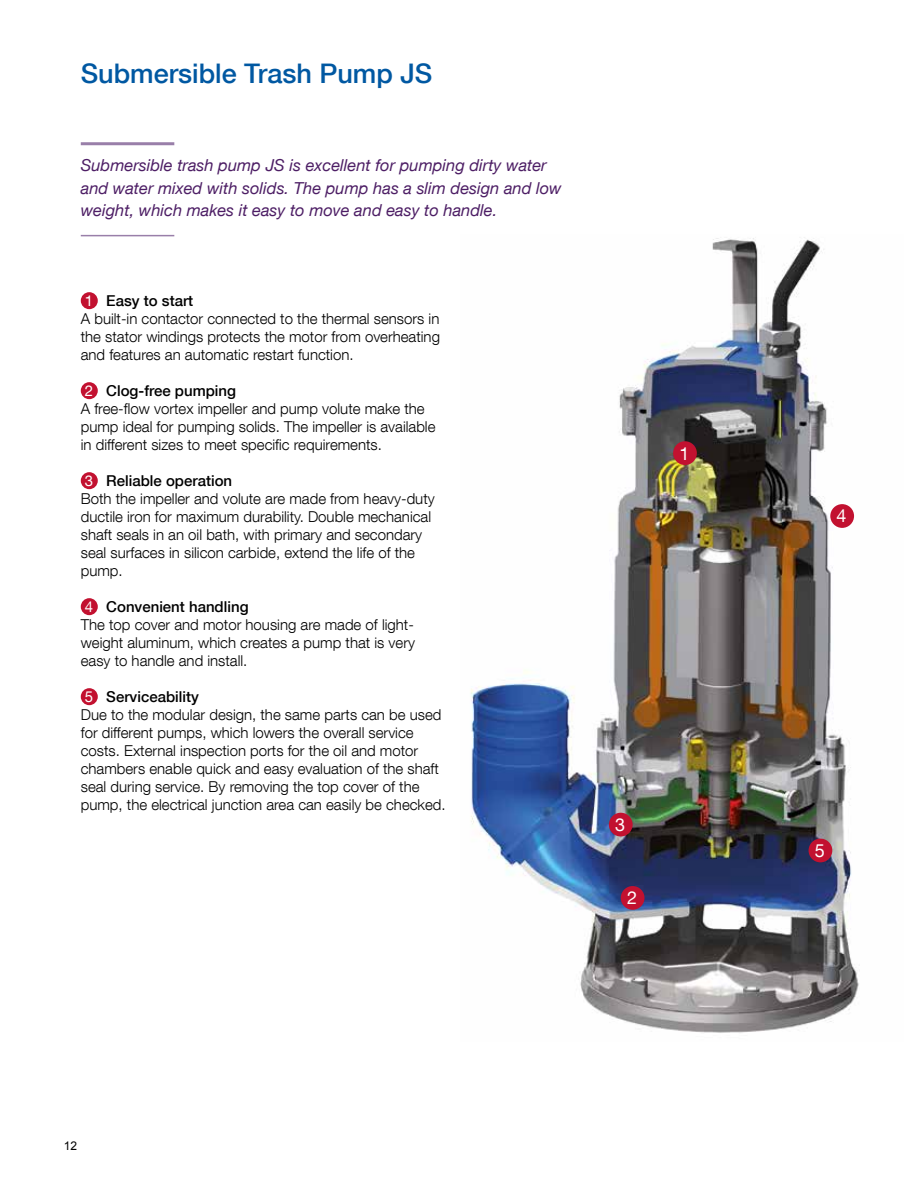
<style>
.page{position:relative;width:918px;height:1188px;background:#fff}
.page>*{position:absolute;margin:0;border:0;box-sizing:border-box;transform-origin:0 0}
.t1{font:500 27px "Helvetica Neue LT Com";color:#0058a2}
.t2{font:18px "Helvetica Neue LT Com";color:#fff}
.t3{font:italic 16.5px/22.5px "Helvetica Neue LT Com";color:#4d1e65}
.t4{font:300 15px/18px "Helvetica Neue LT Com";color:#000}
.t5{font:12px "Arial";color:#000}
.s1{font-weight:400;color:#fff}
.s2{font-weight:500}
</style>
<div class="page">
<img style="left:471px;top:237px;width:388px;height:796px">
<div style="left:673px;top:441px;width:24px;height:24px;background:#c21130;border-radius:50%"></div>
<div style="left:609px;top:813px;width:24px;height:23px;background:#c21130;border-radius:50%"></div>
<div style="left:830px;top:504px;width:24px;height:24px;background:#c21130;border-radius:50%"></div>
<div style="left:809px;top:839px;width:23px;height:23px;background:#c21130;border-radius:50%"></div>
<div style="left:621px;top:886px;width:24px;height:24px;background:#c21130;border-radius:50%"></div>
<div style="left:81px;top:292px;width:17px;height:17px;background:#c21130;border-radius:50%"></div>
<div style="left:81px;top:382px;width:17px;height:17px;background:#c21130;border-radius:50%"></div>
<div style="left:81px;top:472px;width:17px;height:17px;background:#c21130;border-radius:50%"></div>
<div style="left:81px;top:598px;width:17px;height:17px;background:#c21130;border-radius:50%"></div>
<div style="left:81px;top:688px;width:17px;height:17px;background:#c21130;border-radius:50%"></div>
<hr style="left:81px;top:142px;width:93px;height:3px;background:#997fa9">
<hr style="left:81px;top:235px;width:93px;height:1px;background:#997fa9">
<h1 class="t1" style="left:81px;top:57px;width:353px">Submersible Trash Pump JS</h1>
<p class="t3" style="left:81px;top:154px;width:483px">Submersible trash pump JS is excellent for pumping dirty water and water mixed with solids. The pump has a slim design and low weight, which makes it easy to move and easy to handle.</p>
<p class="t4" style="left:81px;top:291px;width:361px"><span class="s1">1</span> <span class="s2">Easy to start<br></span>A built-in contactor connected to the thermal sensors in the stator windings protects the motor from overheating and features an automatic restart function.</p>
<p class="t4" style="left:81px;top:381px;width:356px"><span class="s1">2</span> <span class="s2">Clog-free pumping<br></span>A free-flow vortex impeller and pump volute make the pump ideal for pumping solids. The impeller is available in different sizes to meet specific requirements.</p>
<p class="t4" style="left:81px;top:471px;width:355px"><span class="s1">3</span> <span class="s2">Reliable operation<br></span>Both the impeller and volute are made from heavy-duty ductile iron for maximum durability. Double mechanical shaft seals in an oil bath, with primary and secondary seal surfaces in silicon carbide, extend the life of the pump.</p>
<p class="t4" style="left:81px;top:597px;width:336px"><span class="s1">4</span> <span class="s2">Convenient handling<br></span>The top cover and motor housing are made of light&shy;weight aluminum, which creates a pump that is very easy to handle and install.</p>
<p class="t4" style="left:81px;top:687px;width:366px"><span class="s1">5</span> <span class="s2">Serviceability<br></span>Due to the modular design, the same parts can be used for different pumps, which lowers the overall service costs. External inspection ports for the oil and motor chambers enable quick and easy evaluation of the shaft seal during service. By removing the top cover of the pump, the electrical junction area can easily be checked.</p>
<p class="t2" style="left:679px;top:442px;width:12px">1</p>
<p class="t2" style="left:615px;top:814px;width:12px">3</p>
<p class="t2" style="left:627px;top:887px;width:12px">2</p>
<p class="t5" style="left:64px;top:1138px;width:15px">12</p>
<p class="t2" style="left:837px;top:505px;width:12px">4</p>
<p class="t2" style="left:815px;top:839px;width:12px">5</p>
</div>
